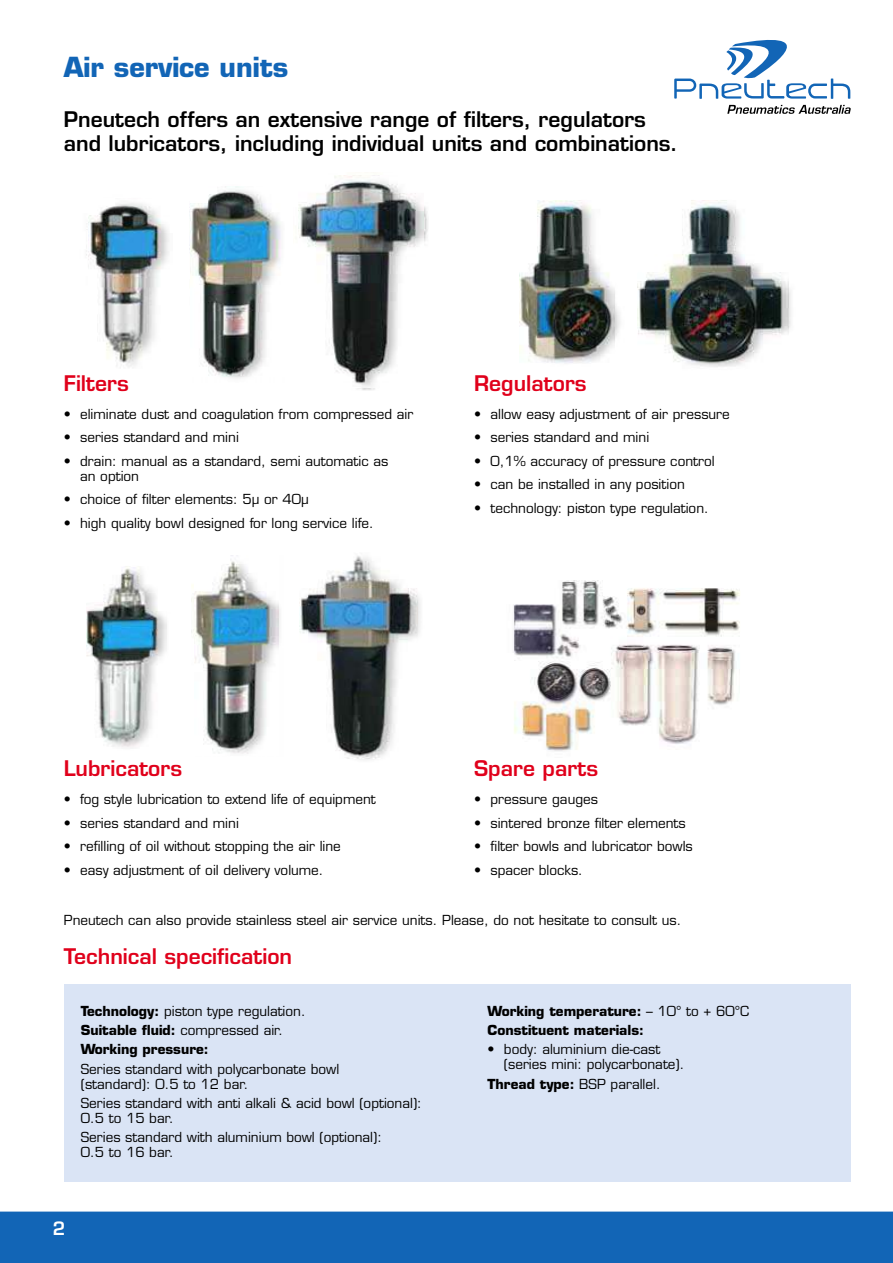
<style>
.page{position:relative;width:893px;height:1263px;background:#fff}
.page>*{position:absolute;margin:0;border:0;box-sizing:border-box;transform-origin:0 0}
.t1{font:700 27px "Eurostile";color:#1265b6}
.t2{font:600 21px/24px "Eurostile";color:#000}
.t3{font:600 21px "Eurostile";color:#e0001b}
.t4{font:600 18px "Eurostile";color:#fff}
.t5{font:13.5px/15px "Eurostile";color:#000}
.t6{font:700 13.5px/19.2px "Eurostile";color:#000}
.s1{font-weight:400}
.s2{font-weight:700}
</style>
<div class="page">
<img style="left:189px;top:186px;width:92px;height:191px">
<img style="left:357px;top:206px;width:71px;height:184px">
<img style="left:299px;top:176px;width:125px;height:211px">
<img style="left:88px;top:203px;width:81px;height:164px">
<img style="left:637px;top:202px;width:152px;height:165px">
<img style="left:565px;top:289px;width:55px;height:75px">
<img style="left:519px;top:200px;width:95px;height:163px">
<img style="left:299px;top:553px;width:119px;height:205px">
<img style="left:278px;top:604px;width:2px;height:43px">
<img style="left:195px;top:559px;width:83px;height:195px">
<img style="left:86px;top:567px;width:81px;height:181px">
<div style="left:64px;top:985px;width:786px;height:197px;background:#dae4f5"></div>
<svg style="left:0;top:1135px;width:893px;height:128px"></svg>
<svg style="left:674px;top:40px;width:176px;height:59px"></svg>
<svg style="left:727px;top:105px;width:124px;height:9px"></svg>
<img style="left:513px;top:580px;width:227px;height:171px">
<h1 class="t1" style="left:64px;top:50px;width:226px">Air service units</h1>
<h2 class="t2" style="left:64px;top:107px;width:616px">Pneutech offers an extensive range of filters, regulators and lubricators, including individual units and combinations.</h2>
<h2 class="t3" style="left:64px;top:370px;width:66px">Filters</h2>
<p class="t5" style="left:64px;top:406px;width:351px">• eliminate dust and coagulation from compressed air</p>
<p class="t5" style="left:64px;top:430px;width:177px">• series standard and mini</p>
<p class="t5" style="left:80px;top:453px;width:310px;text-indent:-16px">• drain: manual as a standard, semi automatic as an option</p>
<p class="t5" style="left:64px;top:492px;width:246px">• choice of filter elements: 5μ or 40μ</p>
<p class="t5" style="left:64px;top:515px;width:311px">• high quality bowl designed for long service life.</p>
<h2 class="t3" style="left:474px;top:370px;width:114px">Regulators</h2>
<p class="t5" style="left:474px;top:406px;width:257px">• allow easy adjustment of air pressure</p>
<p class="t5" style="left:474px;top:430px;width:177px">• series standard and mini</p>
<p class="t5" style="left:474px;top:453px;width:242px">• 0,1% accuracy of pressure control</p>
<p class="t5" style="left:474px;top:477px;width:212px">• can be installed in any position</p>
<p class="t5" style="left:474px;top:500px;width:236px">• technology: piston type regulation.</p>
<h2 class="t3" style="left:64px;top:755px;width:120px">Lubricators</h2>
<p class="t5" style="left:64px;top:791px;width:314px">• fog style lubrication to extend life of equipment</p>
<p class="t5" style="left:64px;top:815px;width:177px">• series standard and mini</p>
<p class="t5" style="left:64px;top:838px;width:279px">• refilling of oil without stopping the air line</p>
<p class="t5" style="left:64px;top:862px;width:261px">• easy adjustment of oil delivery volume.</p>
<h2 class="t3" style="left:474px;top:755px;width:126px">Spare parts</h2>
<p class="t5" style="left:474px;top:791px;width:125px">• pressure gauges</p>
<p class="t5" style="left:474px;top:815px;width:213px">• sintered bronze filter elements</p>
<p class="t5" style="left:474px;top:838px;width:220px">• filter bowls and lubricator bowls</p>
<p class="t5" style="left:474px;top:862px;width:110px">• spacer blocks.</p>
<p class="t5" style="left:64px;top:913px;width:619px">Pneutech can also provide stainless steel air service units. Please, do not hesitate to consult us.</p>
<h2 class="t3" style="left:64px;top:943px;width:230px">Technical specification</h2>
<p class="t6" style="left:81px;top:1001px;width:226px">Technology: <span class="s1">piston type regulation.<br></span>Suitable fluid: <span class="s1">compressed air.<br></span>Working pressure:</p>
<p class="t5" style="left:81px;top:1061px;width:260px">Series standard with polycarbonate bowl (standard): 0.5 to 12 bar.</p>
<p class="t5" style="left:81px;top:1095px;width:343px">Series standard with anti alkali &amp; acid bowl (optional):<br>0.5 to 15 bar.</p>
<p class="t5" style="left:81px;top:1129px;width:303px">Series standard with aluminium bowl (optional):<br>0.5 to 16 bar.</p>
<h3 class="t4" style="left:53px;top:1217px;width:14px">2</h3>
<p class="t6" style="left:488px;top:1001px;width:263px">Working temperature: <span class="s1">– 10° to + 60°C<br></span>Constituent materials:</p>
<p class="t5" style="left:504px;top:1042px;width:182px;text-indent:-16px">• body: aluminium die-cast (series mini: polycarbonate).</p>
<p class="t5" style="left:488px;top:1076px;width:175px"><span class="s2">Thread type:</span> BSP parallel.</p>
</div>
